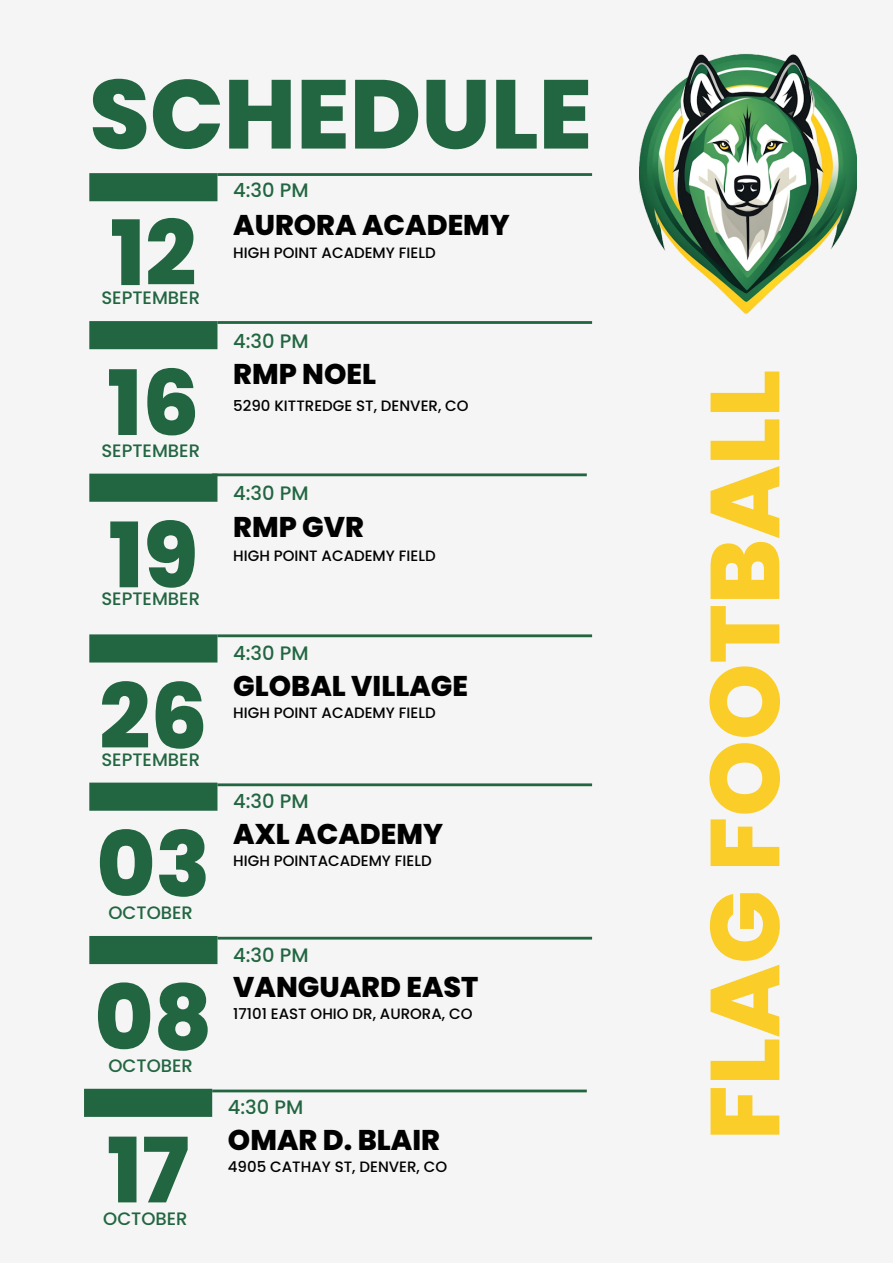
<style>
.page{position:relative;width:893px;height:1263px;background:#f5f5f5}
.page>*{position:absolute;margin:0;border:0;box-sizing:border-box;transform-origin:0 0}
.t1{font:800 97.5px "Poppins";color:#facd29}
.t2{font:800 97.5px "Poppins";color:#226641}
.t3{font:800 90px "Poppins";color:#226641}
.t4{font:800 28.5px "Poppins";color:#010101}
.t5{font:500 19.5px "Poppins";color:#226641}
.t6{font:500 18px "Poppins";color:#226641}
.t7{font:500 15px "Poppins";color:#010101}
</style>
<div class="page">
<div style="left:89px;top:173px;width:128px;height:28px;background:#226641"></div>
<div style="left:89px;top:321px;width:128px;height:28px;background:#226641"></div>
<div style="left:89px;top:474px;width:128px;height:28px;background:#226641"></div>
<div style="left:89px;top:634px;width:128px;height:28px;background:#226641"></div>
<hr style="left:212px;top:473px;width:375px;height:3px;background:#226641">
<hr style="left:217px;top:634px;width:375px;height:3px;background:#226641">
<hr style="left:217px;top:173px;width:375px;height:3px;background:#226641">
<hr style="left:217px;top:321px;width:375px;height:3px;background:#226641">
<img style="left:639px;top:53px;width:217px;height:261px">
<div style="left:89px;top:782px;width:128px;height:29px;background:#226641"></div>
<hr style="left:217px;top:783px;width:375px;height:3px;background:#226641">
<div style="left:89px;top:936px;width:128px;height:28px;background:#226641"></div>
<hr style="left:217px;top:937px;width:375px;height:2px;background:#226641">
<div style="left:84px;top:1089px;width:128px;height:28px;background:#226641"></div>
<hr style="left:212px;top:1089px;width:375px;height:3px;background:#226641">
<p class="t2" style="left:89px;top:46px;width:504px">SCHEDULE</p>
<p class="t3" style="left:110px;top:191px;width:88px">12</p>
<p class="t6" style="left:101px;top:285px;width:100px">SEPTEMBER</p>
<h1 class="t3" style="left:107px;top:340px;width:93px">16</h1>
<h3 class="t6" style="left:101px;top:438px;width:100px">SEPTEMBER</h3>
<h3 class="t3" style="left:109px;top:493px;width:91px">19</h3>
<h2 class="t6" style="left:101px;top:586px;width:100px">SEPTEMBER</h2>
<h3 class="t3" style="left:99px;top:654px;width:110px">26</h3>
<p class="t6" style="left:101px;top:747px;width:100px">SEPTEMBER</p>
<p class="t3" style="left:96px;top:802px;width:116px">03</p>
<h3 class="t6" style="left:108px;top:900px;width:86px">OCTOBER</h3>
<p class="t3" style="left:94px;top:955px;width:119px">08</p>
<h3 class="t6" style="left:108px;top:1053px;width:86px">OCTOBER</h3>
<p class="t3" style="left:107px;top:1108px;width:83px">17</p>
<h3 class="t6" style="left:103px;top:1206px;width:86px">OCTOBER</h3>
<p class="t5" style="left:233px;top:176px;width:77px">4:30 PM</p>
<h3 class="t4" style="left:233px;top:205px;width:278px">AURORA ACADEMY</h3>
<h3 class="t7" style="left:233px;top:243px;width:204px">HIGH POINT ACADEMY FIELD</h3>
<h1 class="t5" style="left:233px;top:327px;width:77px">4:30 PM</h1>
<p class="t4" style="left:233px;top:354px;width:144px">RMP NOEL</p>
<h3 class="t7" style="left:233px;top:395px;width:237px">5290 KITTREDGE ST, DENVER, CO</h3>
<h3 class="t5" style="left:233px;top:480px;width:77px">4:30 PM</h3>
<h3 class="t4" style="left:233px;top:507px;width:132px">RMP GVR</h3>
<p class="t7" style="left:233px;top:545px;width:204px">HIGH POINT ACADEMY FIELD</p>
<p class="t5" style="left:233px;top:640px;width:77px">4:30 PM</p>
<p class="t4" style="left:233px;top:666px;width:236px">GLOBAL VILLAGE</p>
<h2 class="t7" style="left:233px;top:702px;width:204px">HIGH POINT ACADEMY FIELD</h2>
<h3 class="t5" style="left:233px;top:788px;width:77px">4:30 PM</h3>
<p class="t4" style="left:233px;top:814px;width:211px">AXL ACADEMY</p>
<h2 class="t7" style="left:233px;top:850px;width:200px">HIGH POINTACADEMY FIELD</h2>
<h3 class="t5" style="left:233px;top:941px;width:77px">4:30 PM</h3>
<p class="t4" style="left:233px;top:967px;width:247px">VANGUARD EAST</p>
<h2 class="t7" style="left:233px;top:1003px;width:241px">17101 EAST OHIO DR, AURORA, CO</h2>
<h3 class="t5" style="left:228px;top:1094px;width:77px">4:30 PM</h3>
<p class="t4" style="left:228px;top:1120px;width:214px">OMAR D. BLAIR</p>
<h2 class="t7" style="left:228px;top:1156px;width:221px">4905 CATHAY ST, DENVER, CO</h2>
<h2 class="t1" style="left:677px;top:1140px;width:772px;rotate:-90deg">FLAG FOOTBALL</h2>
</div>
